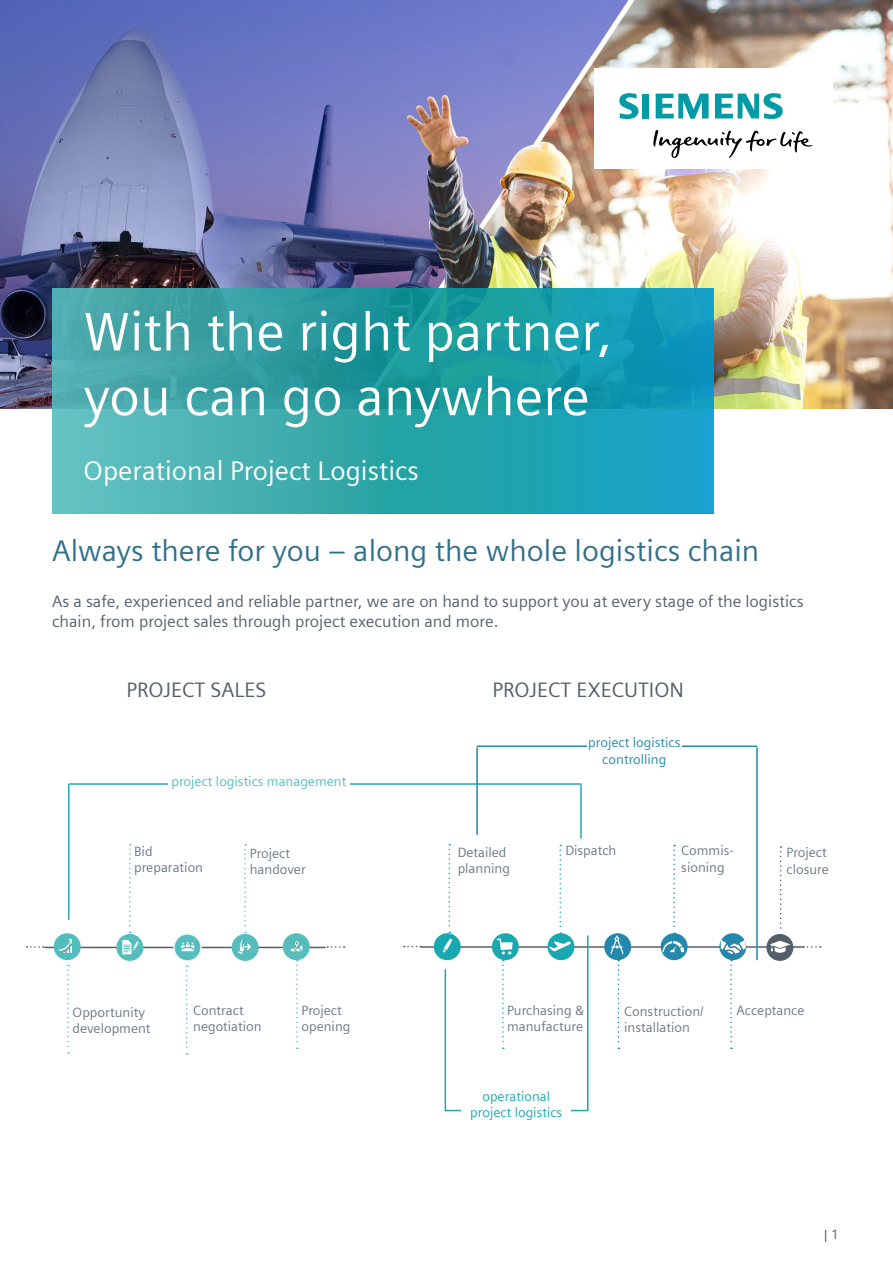
<style>
.page{position:relative;width:893px;height:1263px;background:#fff}
.page>*{position:absolute;margin:0;border:0;box-sizing:border-box;transform-origin:0 0}
.t1{font:54px/64.8px "Siemens Sans";color:#fff}
.t2{font:30px "Siemens Sans";color:#32708a}
.t3{font:27px "Siemens Sans";color:#fff}
.t4{font:21px "Siemens Sans";color:#555f69}
.t5{font:16.5px/19.8px "Siemens Sans";color:#555f69}
.t6{font:13.5px/16.5px "Siemens Sans";color:#697882}
.t7{font:13.5px/16.2px "Siemens Sans";color:#1ca8b1;text-align:center}
.t8{font:13.5px/16.2px "Siemens Sans";color:#2388ac;text-align:center}
.t9{font:13.5px "Siemens Sans";color:#52bdbd}
.t10{font:13.5px "Siemens Sans";color:#555f69}
</style>
<div class="page">
<img style="left:0;top:0;width:893px;height:408px">
<svg style="left:52px;top:289px;width:661px;height:224px;background:#2ca3ac"></svg>
<div style="left:594px;top:68px;width:238px;height:101px;background:#fff"></div>
<svg style="left:653px;top:130px;width:159px;height:28px"></svg>
<svg style="left:619px;top:93px;width:30px;height:26px"></svg>
<svg style="left:656px;top:94px;width:53px;height:25px"></svg>
<svg style="left:715px;top:93px;width:68px;height:26px"></svg>
<hr style="left:421px;top:946px;width:382px;height:2px;background:#555f69">
<hr style="left:45px;top:947px;width:281px;height:1px;background:#555f69">
<hr style="left:445px;top:969px;width:1px;height:142px;background:#19a8b0">
<hr style="left:70px;top:783px;width:510px;height:2px;background:#25a8b1">
<div style="left:168px;top:776px;width:182px;height:31px;background:#fff"></div>
<hr style="left:68px;top:783px;width:2px;height:137px;background:#25a8b1">
<hr style="left:445px;top:1110px;width:142px;height:1px;background:#19a8b0">
<div style="left:461px;top:1091px;width:110px;height:39px;background:#fff"></div>
<hr style="left:587px;top:935px;width:1px;height:176px;background:#19a8b0">
<hr style="left:476px;top:747px;width:2px;height:88px;background:#2388ac">
<hr style="left:477px;top:745px;width:280px;height:2px;background:#2388ac">
<hr style="left:756px;top:747px;width:2px;height:213px;background:#2388ac">
<div style="left:587px;top:737px;width:95px;height:31px;background:#fff"></div>
<div style="left:766px;top:934px;width:27px;height:27px;background:#555f69;border-radius:50%"></div>
<svg style="left:770px;top:941px;width:20px;height:12px"></svg>
<div style="left:54px;top:933px;width:27px;height:27px;background:#52bdbd;border-radius:50%"></div>
<svg style="left:59px;top:940px;width:12px;height:12px"></svg>
<svg style="left:67px;top:965px;width:2px;height:89px"></svg>
<div style="left:116px;top:934px;width:27px;height:27px;background:#55bdbc;border-radius:50%"></div>
<svg style="left:122px;top:940px;width:17px;height:14px"></svg>
<svg style="left:129px;top:844px;width:2px;height:89px"></svg>
<div style="left:174px;top:934px;width:27px;height:27px;background:#54bdbe;border-radius:50%"></div>
<svg style="left:181px;top:942px;width:13px;height:9px"></svg>
<div style="left:173px;top:933px;width:29px;height:29px;border:2px solid #eaf5f6;border-radius:50%"></div>
<svg style="left:186px;top:965px;width:2px;height:90px"></svg>
<div style="left:232px;top:934px;width:27px;height:27px;background:#56bdbd;border-radius:50%"></div>
<svg style="left:238px;top:939px;width:13px;height:15px"></svg>
<svg style="left:244px;top:844px;width:2px;height:89px"></svg>
<div style="left:283px;top:933px;width:27px;height:27px;background:#56bdbd;border-radius:50%"></div>
<svg style="left:290px;top:941px;width:12px;height:10px"></svg>
<svg style="left:296px;top:960px;width:2px;height:89px"></svg>
<div style="left:434px;top:933px;width:27px;height:27px;background:#19a8b0;border-radius:50%"></div>
<svg style="left:443px;top:844px;width:9px;height:109px"></svg>
<div style="left:492px;top:933px;width:27px;height:27px;background:#19a8b0;border-radius:50%"></div>
<svg style="left:497px;top:938px;width:16px;height:16px"></svg>
<svg style="left:502px;top:960px;width:2px;height:89px"></svg>
<div style="left:548px;top:933px;width:26px;height:27px;background:#19a8b0;border-radius:50%"></div>
<svg style="left:549px;top:941px;width:22px;height:10px"></svg>
<svg style="left:559px;top:845px;width:2px;height:89px"></svg>
<div style="left:604px;top:933px;width:27px;height:27px;background:#2388ac;border-radius:50%"></div>
<svg style="left:611px;top:935px;width:12px;height:114px"></svg>
<div style="left:661px;top:933px;width:27px;height:27px;background:#2388ac;border-radius:50%"></div>
<svg style="left:663px;top:941px;width:21px;height:11px"></svg>
<svg style="left:673px;top:845px;width:2px;height:89px"></svg>
<svg style="left:719px;top:933px;width:27px;height:27px"></svg>
<img style="left:721px;top:939px;width:25px;height:15px">
<svg style="left:730px;top:960px;width:2px;height:89px"></svg>
<svg style="left:780px;top:846px;width:2px;height:83px"></svg>
<svg style="left:327px;top:946px;width:18px;height:2px"></svg>
<svg style="left:27px;top:946px;width:17px;height:2px"></svg>
<svg style="left:803px;top:946px;width:18px;height:2px"></svg>
<hr style="left:580px;top:783px;width:2px;height:55px;background:#25a8b1">
<h1 class="t1" style="left:84px;top:296px;width:530px">With the right partner, you can go anywhere</h1>
<h3 class="t3" style="left:84px;top:450px;width:337px">Operational Project Logistics</h3>
<h2 class="t2" style="left:52px;top:528px;width:709px">Always there for you – along the whole logistics chain</h2>
<p class="t5" style="left:52px;top:590px;width:753px">As a safe, experienced and reliable partner, we are on hand to support you at every stage of the logistics chain, from project sales through project execution and more.</p>
<h3 class="t4" style="left:126px;top:674px;width:142px">PROJECT SALES</h3>
<h3 class="t4" style="left:492px;top:674px;width:193px">PROJECT EXECUTION</h3>
<p class="t8" style="left:588px;top:734px;width:94px">project logistics controlling</p>
<p class="t9" style="left:172px;top:771px;width:176px">project logistics management</p>
<p class="t6" style="left:134px;top:842px;width:70px">Bid preparation</p>
<p class="t6" style="left:250px;top:844px;width:57px">Project handover</p>
<p class="t6" style="left:458px;top:843px;width:54px">Detailed planning</p>
<p class="t6" style="left:565px;top:841px;width:53px">Dispatch</p>
<p class="t6" style="left:681px;top:841px;width:54px">Commis&shy;sioning</p>
<p class="t6" style="left:786px;top:843px;width:44px">Project closure</p>
<p class="t6" style="left:73px;top:1003px;width:79px">Opportunity development</p>
<p class="t6" style="left:193px;top:1001px;width:70px">Contract negotiation</p>
<p class="t6" style="left:301px;top:1001px;width:50px">Project opening</p>
<p class="t6" style="left:507px;top:1001px;width:78px">Purchasing &amp; manufacture</p>
<p class="t6" style="left:624px;top:1002px;width:81px">Construction/ installation</p>
<p class="t6" style="left:736px;top:1001px;width:70px">Acceptance</p>
<p class="t7" style="left:470px;top:1087px;width:94px">operational project logistics</p>
<p class="t10" style="left:824px;top:1224px;width:17px">| 1</p>
</div>
